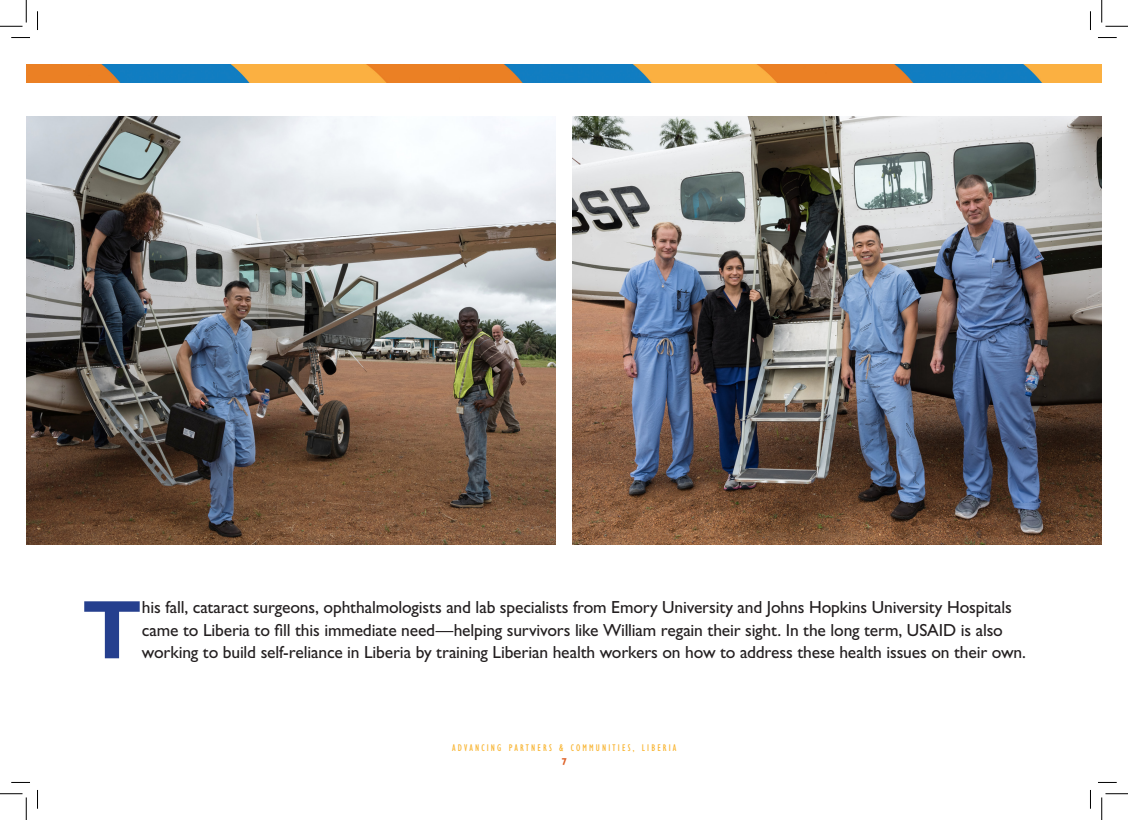
<style>
.page{position:relative;width:1128px;height:820px;background:#fff}
.page>*{position:absolute;margin:0;border:0;box-sizing:border-box;transform-origin:0 0}
.Drop_Cap{font:700 83.5px "Gill Sans Std";color:#253f8e}
.Drop_Cap-2{font:17.5px/22.5px "Gill Sans Std";letter-spacing:-.01em;color:#231f20}
.t1{font:condensed 10px "Gill Sans Std";letter-spacing:.215em;color:#f8b431}
.t2{font:700 10px "Gill Sans Std";color:#de6026}
</style>
<div class="page">
<img style="left:298px;top:64px;width:803px;height:18px">
<img style="left:26px;top:64px;width:272px;height:18px">
<img style="left:26px;top:116px;width:529px;height:428px">
<img style="left:572px;top:116px;width:529px;height:428px">
<svg style="left:11px;top:37px;width:19px;height:1px"></svg>
<svg style="left:1098px;top:37px;width:18px;height:1px"></svg>
<svg style="left:12px;top:781px;width:18px;height:1px"></svg>
<svg style="left:1098px;top:781px;width:18px;height:1px"></svg>
<svg style="left:37px;top:11px;width:1px;height:19px"></svg>
<svg style="left:37px;top:790px;width:1px;height:18px"></svg>
<svg style="left:1090px;top:11px;width:1px;height:19px"></svg>
<svg style="left:1090px;top:790px;width:1px;height:18px"></svg>
<svg style="left:0;top:0;width:27px;height:27px"></svg>
<svg style="left:0;top:793px;width:27px;height:26px"></svg>
<svg style="left:1101px;top:0;width:26px;height:27px"></svg>
<svg style="left:1101px;top:793px;width:26px;height:26px"></svg>
<p class="Drop_Cap" style="left:82px;top:580px;width:62px">T</p>
<p class="Drop_Cap-2" style="left:142px;top:596px;width:885px">his fall, cataract surgeons, ophthalmologists and lab specialists from Emory University and Johns Hopkins University Hospitals came to Liberia to fill this immediate need—helping survivors like William regain their sight. In the long term, USAID is also working to build self-reliance in Liberia by training Liberian health workers on how to address these health issues on their own.</p>
<p class="t1" style="left:452px;top:742px;width:226px">ADVANCING PARTNERS &amp; COMMUNITIES, LIBERIA</p>
<p class="t2" style="left:561px;top:755px;width:7px">7</p>
</div>
